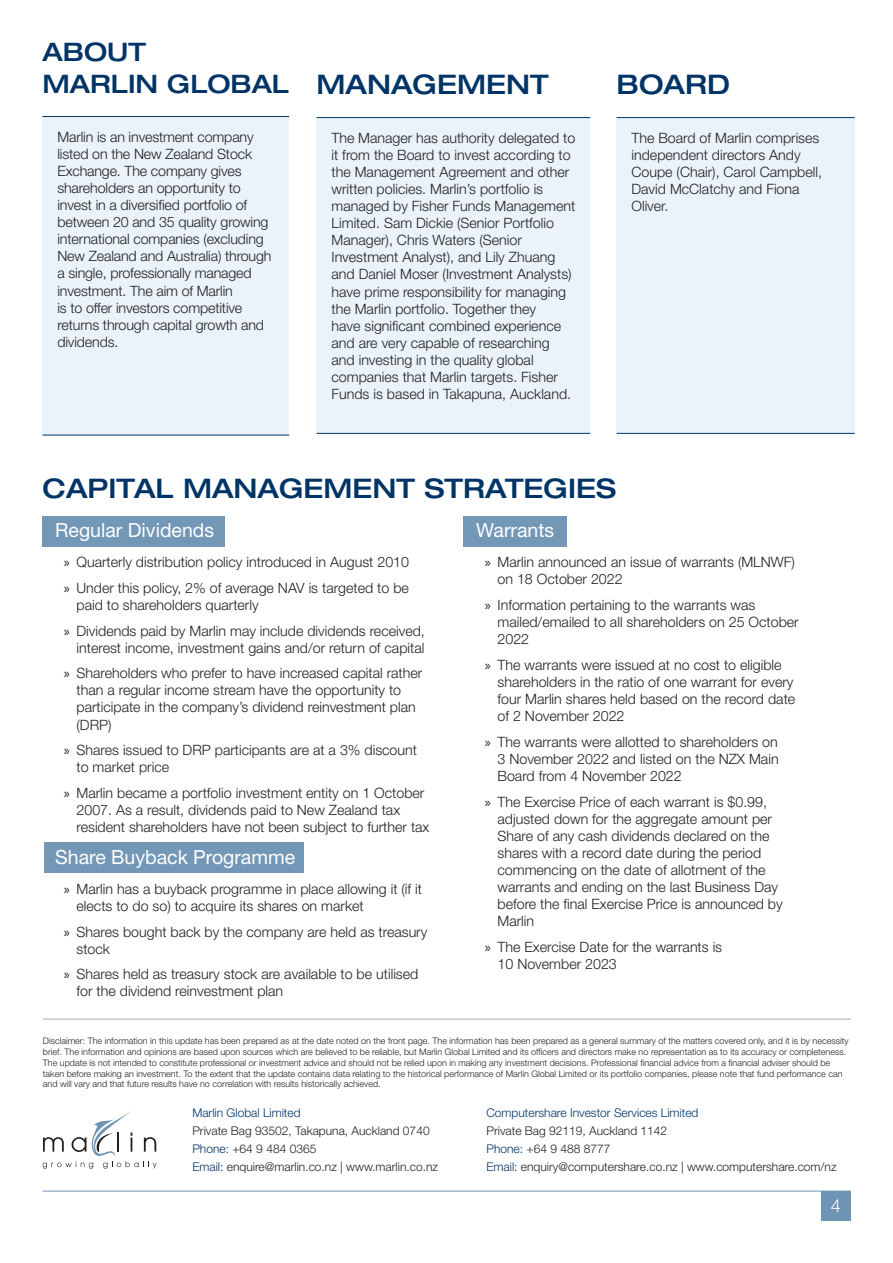
<style>
.page{position:relative;width:893px;height:1263px;background:#fff}
.page>*{position:absolute;margin:0;border:0;box-sizing:border-box;transform-origin:0 0}
.t1{font:500 expanded 27px "Helvetica Neue LT Std";color:#003466}
.t2{font:500 expanded 25.5px/32.4px "Helvetica Neue LT Std";color:#003466}
.t3{font:19.5px "Helvetica Neue LT Std";color:#fff}
.t4{font:300 18px "Helvetica Neue LT Std";color:#fff}
.t5{font:300 14.25px/17.1px "Helvetica Neue LT Std";color:#231f20}
.t6{font:300 12px/18px "Helvetica Neue LT Std";color:#231f20}
.t7{font:300 12px "Helvetica Neue LT Std";color:#003466}
.t8{font:300 9px/10.8px "Helvetica Neue LT Std";color:#231f20}
.s1{font-family:"Myriad Pro";font-weight:400}
.s2{color:#003466}
</style>
<div class="page">
<div style="left:44px;top:842px;width:259px;height:31px;background:#7297b7"></div>
<div style="left:43px;top:516px;width:182px;height:31px;background:#7297b7"></div>
<hr style="left:43px;top:1019px;width:808px;height:1px;background:#a8a9ad">
<hr style="left:43px;top:1191px;width:807px;height:1px;background:#6d93b5">
<div style="left:821px;top:1191px;width:29px;height:29px;background:#6d93b5"></div>
<div style="left:43px;top:117px;width:246px;height:318px;background:#eaf3f9"></div>
<hr style="left:43px;top:116px;width:246px;height:1px;background:#003466">
<hr style="left:43px;top:435px;width:246px;height:1px;background:#003466">
<div style="left:463px;top:516px;width:104px;height:31px;background:#7297b7"></div>
<div style="left:317px;top:118px;width:273px;height:315px;background:#eaf3f9"></div>
<hr style="left:317px;top:117px;width:273px;height:1px;background:#003466">
<hr style="left:317px;top:433px;width:273px;height:1px;background:#003466">
<div style="left:617px;top:118px;width:238px;height:315px;background:#eaf3f9"></div>
<hr style="left:617px;top:117px;width:238px;height:1px;background:#003466">
<hr style="left:617px;top:433px;width:238px;height:1px;background:#003466">
<svg style="left:43px;top:1111px;width:114px;height:58px"></svg>
<h2 class="t2" style="left:43px;top:35px;width:248px">ABOUT<br>MARLIN GLOBAL</h2>
<p class="t5" style="left:57px;top:128px;width:216px">Marlin is an investment company listed on the New Zealand Stock<br>Exchange. The company gives shareholders an opportunity to invest in a diversified portfolio of between 20 and 35 quality growing international companies (excluding<br>New Zealand and Australia) through a single, professionally managed investment. The aim of Marlin<br>is to offer investors competitive returns through capital growth and dividends.</p>
<h1 class="t1" style="left:317px;top:68px;width:234px">MANAGEMENT</h1>
<p class="t5" style="left:331px;top:129px;width:245px">The Manager has authority delegated to it from the Board to invest according to the Management Agreement and other written policies. Marlin’s portfolio is managed by Fisher Funds Management Limited. Sam Dickie (Senior Portfolio Manager), Chris Waters (Senior Investment Analyst), and Lily Zhuang and Daniel Moser (Investment Analysts) have prime responsibility for managing the Marlin portfolio. Together they<br>have significant combined experience and are very capable of researching and investing in the quality global companies that Marlin targets. Fisher Funds is based in Takapuna, Auckland.</p>
<h1 class="t1" style="left:617px;top:68px;width:115px">BOARD</h1>
<p class="t5" style="left:631px;top:129px;width:192px">The Board of Marlin comprises independent directors Andy<br>Coupe (Chair), Carol Campbell,<br>David McClatchy and Fiona<br>Oliver.</p>
<h1 class="t1" style="left:43px;top:472px;width:575px">CAPITAL MANAGEMENT STRATEGIES</h1>
<h3 class="t3" style="left:55px;top:519px;width:160px">Regular Dividends</h3>
<p class="t5" style="left:64px;top:549px;width:347px;line-height:25.7px"><span class="s1">»</span> Quarterly distribution policy introduced in August 2010 <span class="s1">»</span> Under this policy, 2% of average NAV is targeted to be</p>
<p class="t5" style="left:64px;top:592px;width:363px;line-height:25.7px;text-indent:13px">paid to shareholders quarterly<br><span class="s1">»</span> Dividends paid by Marlin may include dividends received,</p>
<p class="t5" style="left:64px;top:634px;width:362px;line-height:25.7px;text-align:right">interest income, investment gains and/or return of capital<br><span class="s1">»</span> Shareholders who prefer to have increased capital rather</p>
<p class="t5" style="left:77px;top:681px;width:341px">than a regular income stream have the opportunity to participate in the company’s dividend reinvestment plan (DRP)</p>
<p class="t5" style="left:77px;top:741px;width:342px;text-indent:-13px"><span class="s1">»</span> Shares issued to DRP participants are at a 3% discount to market price</p>
<p class="t5" style="left:77px;top:784px;width:354px;text-indent:-13px"><span class="s1">»</span> Marlin became a portfolio investment entity on 1 October<br>2007. As a result, dividends paid to New Zealand tax resident shareholders have not been subject to further tax</p>
<h3 class="t3" style="left:55px;top:845px;width:241px">Share Buyback Programme</h3>
<p class="t5" style="left:77px;top:880px;width:347px;text-indent:-13px"><span class="s1">»</span> Marlin has a buyback programme in place allowing it (if it elects to do so) to acquire its shares on market</p>
<p class="t5" style="left:77px;top:923px;width:352px;text-indent:-13px"><span class="s1">»</span> Shares bought back by the company are held as treasury stock</p>
<p class="t5" style="left:77px;top:965px;width:343px;text-indent:-13px"><span class="s1">»</span> Shares held as treasury stock are available to be utilised for the dividend reinvestment plan</p>
<h3 class="t3" style="left:476px;top:519px;width:79px">Warrants</h3>
<p class="t5" style="left:497px;top:553px;width:299px;text-indent:-13px"><span class="s1">»</span> Marlin announced an issue of warrants (MLNWF) on 18 October 2022</p>
<p class="t5" style="left:497px;top:596px;width:303px;text-indent:-13px"><span class="s1">»</span> Information pertaining to the warrants was mailed/emailed to all shareholders on 25 October<br>2022</p>
<p class="t5" style="left:497px;top:656px;width:299px;text-indent:-13px"><span class="s1">»</span> The warrants were issued at no cost to eligible shareholders in the ratio of one warrant for every four Marlin shares held based on the record date of 2 November 2022</p>
<p class="t5" style="left:497px;top:733px;width:283px;text-align:justify;text-indent:-13px"><span class="s1">»</span> The warrants were allotted to shareholders on 3 November 2022 and listed on the NZX Main Board from 4 November 2022</p>
<p class="t5" style="left:497px;top:792px;width:287px;text-indent:-13px"><span class="s1">»</span> The Exercise Price of each warrant is $0.99, adjusted down for the aggregate amount per Share of any cash dividends declared on the shares with a record date during the period commencing on the date of allotment of the warrants and ending on the last Business Day before the final Exercise Price is announced by Marlin</p>
<p class="t5" style="left:497px;top:938px;width:226px;text-indent:-13px"><span class="s1">»</span> The Exercise Date for the warrants is<br>10 November 2023</p>
<p class="t8" style="left:43px;top:1035px;width:807px">Disclaimer: The information in this update has been prepared as at the date noted on the front page. The information has been prepared as a general summary of the matters covered only, and it is by necessity brief. The information and opinions are based upon sources which are believed to be reliable, but Marlin Global Limited and its officers and directors make no representation as to its accuracy or completeness.<br>The update is not intended to constitute professional or investment advice and should not be relied upon in making any investment decisions. Professional financial advice from a financial adviser should be taken before making an investment. To the extent that the update contains data relating to the historical performance of Marlin Global Limited or its portfolio companies, please note that fund performance can and will vary and that future results have no correlation with results historically achieved.</p>
<p class="t7" style="left:192px;top:1105px;width:110px">Marlin Global Limited</p>
<p class="t6" style="left:192px;top:1121px;width:247px">Private Bag 93502, Takapuna, Auckland 0740<br><span class="s2">Phone:</span> +64 9 484 0365<br><span class="s2">Email:</span> enquire@marlin.co.nz | www.marlin.co.nz</p>
<p class="t4" style="left:831px;top:1194px;width:12px">4</p>
<p class="t7" style="left:486px;top:1105px;width:214px">Computershare Investor Services Limited</p>
<p class="t6" style="left:486px;top:1121px;width:352px">Private Bag 92119, Auckland 1142<br><span class="s2">Phone:</span> +64 9 488 8777<br><span class="s2">Email:</span> enquiry@computershare.co.nz | www.computershare.com/nz</p>
</div>
